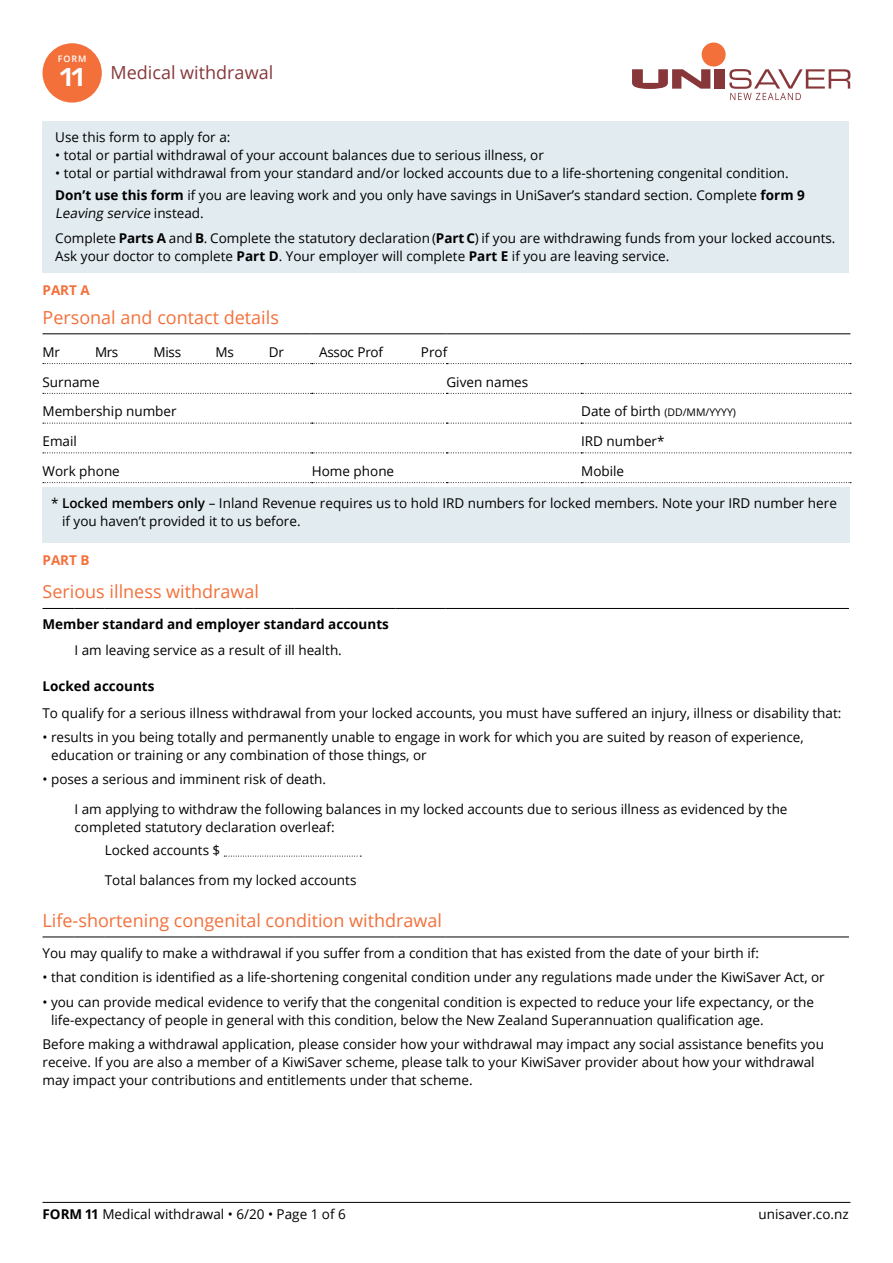
<style>
.page{position:relative;width:893px;height:1263px;background:#fff}
.page>*{position:absolute;margin:0;border:0;box-sizing:border-box;transform-origin:0 0}
.t1{font:18px "Open Sans";color:#f3703a}
.t2{font:18px "Open Sans";color:#87373a}
.t3{font:13.5px/18px "Open Sans";color:#000}
.t4{font:700 13.5px "Open Sans";color:#000}
.t5{font:700 13.5px "Open Sans";color:#f3703a}
.t6{font:13.5px "Open Sans";letter-spacing:-.02em;color:#000}
.t7{font:10.5px "Open Sans";color:#000}
.t8{font:600 9px "Open Sans";color:#fff}
.s1{font-weight:600;font-size:33px;color:#fff}
.s2{font-weight:700}
.s3{font-style:italic}
.s4{font-size:13.5px}
.s5{font-weight:600}
</style>
<div class="page">
<svg style="left:632px;top:69px;width:78px;height:20px"></svg>
<div style="left:714px;top:69px;width:11px;height:20px;background:#87373a"></div>
<div style="left:702px;top:43px;width:24px;height:24px;background:#f3703a;border-radius:50%"></div>
<svg style="left:729px;top:69px;width:121px;height:31px"></svg>
<div style="left:43px;top:43px;width:59px;height:60px;background:#f3703a;border-radius:50%"></div>
<hr style="left:43px;top:1202px;width:807px;height:1px;background:#000">
<div style="left:43px;top:121px;width:806px;height:152px;background:#e1ebf0"></div>
<div style="left:43px;top:487px;width:807px;height:55px;background:#e1ebf0"></div>
<hr style="left:43px;top:334px;width:269px;height:1px;background:#000">
<hr style="left:312px;top:334px;width:134px;height:1px;background:#000">
<hr style="left:446px;top:334px;width:135px;height:1px;background:#000">
<hr style="left:581px;top:334px;width:269px;height:1px;background:#000">
<svg style="left:43px;top:363px;width:808px;height:1px"></svg>
<svg style="left:43px;top:393px;width:808px;height:1px"></svg>
<svg style="left:43px;top:423px;width:808px;height:1px"></svg>
<svg style="left:43px;top:452px;width:808px;height:1px"></svg>
<svg style="left:43px;top:482px;width:808px;height:1px"></svg>
<hr style="left:43px;top:937px;width:32px;height:1px;background:#000">
<hr style="left:75px;top:937px;width:30px;height:1px;background:#000">
<hr style="left:105px;top:937px;width:89px;height:1px;background:#000">
<hr style="left:194px;top:937px;width:50px;height:1px;background:#000">
<hr style="left:244px;top:937px;width:51px;height:1px;background:#000">
<hr style="left:295px;top:937px;width:50px;height:1px;background:#000">
<hr style="left:345px;top:937px;width:50px;height:1px;background:#000">
<hr style="left:395px;top:937px;width:51px;height:1px;background:#000">
<hr style="left:446px;top:937px;width:403px;height:1px;background:#000">
<hr style="left:43px;top:608px;width:32px;height:1px;background:#000">
<hr style="left:75px;top:608px;width:30px;height:1px;background:#000">
<hr style="left:105px;top:608px;width:89px;height:1px;background:#000">
<hr style="left:194px;top:608px;width:50px;height:1px;background:#000">
<hr style="left:244px;top:608px;width:51px;height:1px;background:#000">
<hr style="left:295px;top:608px;width:50px;height:1px;background:#000">
<hr style="left:345px;top:608px;width:50px;height:1px;background:#000">
<hr style="left:395px;top:608px;width:51px;height:1px;background:#000">
<hr style="left:446px;top:608px;width:403px;height:1px;background:#000">
<svg style="left:224px;top:856px;width:137px;height:1px"></svg>
<p class="t8" style="left:58px;top:53px;width:30px">FORM</p>
<h1 class="t2" style="left:59px;top:60px;width:216px"><span class="s1">11</span> Medical withdrawal</h1>
<p class="t3" style="left:55px;top:128px;width:177px">Use this form to apply for a:</p>
<p class="t3" style="left:55px;top:146px;width:490px">• total or partial withdrawal of your account balances due to serious illness, or</p>
<p class="t3" style="left:55px;top:162px;width:751px;line-height:22.2px">• total or partial withdrawal from your standard and/or locked accounts due to a life-shortening congenital condition.<br><span class="s2">Don’t use this form</span> if you are leaving work and you only have savings in UniSaver’s standard section. Complete <span class="s2">form 9</span></p>
<p class="t3" style="left:55px;top:201px;width:782px;line-height:24.5px"><span class="s3">Leaving service</span> i n s t e a d .<br>Complete <span class="s2">Parts A</span> and <span class="s2">B</span>. Complete the statutory declaration (<span class="s2">Part C</span>) if you are withdrawing funds from your locked accounts.</p>
<p class="t3" style="left:55px;top:247px;width:616px">Ask your doctor to complete <span class="s2">Part D</span>. Your employer will complete <span class="s2">Part E</span> if you are leaving service.</p>
<p class="t5" style="left:43px;top:281px;width:49px">PART A</p>
<h1 class="t1" style="left:43px;top:305px;width:238px">Personal and contact details</h1>
<p class="t3" style="left:43px;top:343px;width:19px">Mr</p>
<p class="t3" style="left:95px;top:343px;width:25px">Mrs</p>
<p class="t3" style="left:153px;top:343px;width:29px">Miss</p>
<p class="t3" style="left:215px;top:343px;width:20px">Ms</p>
<p class="t3" style="left:269px;top:343px;width:17px">Dr</p>
<p class="t6" style="left:319px;top:343px;width:65px">Assoc Prof</p>
<p class="t3" style="left:421px;top:343px;width:28px">Prof</p>
<p class="t3" style="left:43px;top:372px;width:59px">Surname</p>
<p class="t3" style="left:446px;top:372px;width:83px">Given names</p>
<p class="t3" style="left:43px;top:402px;width:136px">Membership number</p>
<p class="t7" style="left:581px;top:405px;width:156px"><span class="s4">Date of birth</span> (DD/MM/YYYY)</p>
<p class="t3" style="left:43px;top:432px;width:36px">Email</p>
<p class="t3" style="left:581px;top:432px;width:85px">IRD number*</p>
<p class="t3" style="left:43px;top:462px;width:79px">Work phone</p>
<p class="t3" style="left:312px;top:462px;width:84px">Home phone</p>
<p class="t3" style="left:581px;top:462px;width:45px">Mobile</p>
<p class="t3" style="left:62px;top:494px;width:776px;text-indent:-11px">* <span class="s5">Locked members only</span> – Inland Revenue requires us to hold IRD numbers for locked members. Note your IRD number here if you haven’t provided it to us before.</p>
<p class="t5" style="left:43px;top:551px;width:49px">PART B</p>
<h1 class="t1" style="left:43px;top:579px;width:218px">Serious illness withdrawal</h1>
<p class="t4" style="left:43px;top:615px;width:348px">Member standard and employer standard accounts</p>
<p class="t3" style="left:75px;top:640px;width:269px">I am leaving service as a result of ill health.</p>
<p class="t4" style="left:43px;top:677px;width:114px">Locked accounts</p>
<p class="t3" style="left:43px;top:704px;width:800px">To qualify for a serious illness withdrawal from your locked accounts, you must have suffered an injury, illness or disability that:</p>
<p class="t3" style="left:51px;top:727px;width:754px;text-indent:-9px">• results in you being totally and permanently unable to engage in work for which you are suited by reason of experience, education or training or any combination of those things, or</p>
<p class="t3" style="left:43px;top:770px;width:285px">• poses a serious and imminent risk of death.</p>
<p class="t3" style="left:75px;top:800px;width:714px">I am applying to withdraw the following balances in my locked accounts due to serious illness as evidenced by the completed statutory declaration overleaf:</p>
<p class="t3" style="left:105px;top:841px;width:117px">Locked accounts $</p>
<p class="t3" style="left:105px;top:871px;width:253px">Total balances from my locked accounts</p>
<h1 class="t1" style="left:43px;top:908px;width:401px">Life-shortening congenital condition withdrawal</h1>
<p class="t3" style="left:43px;top:944px;width:718px">You may qualify to make a withdrawal if you suffer from a condition that has existed from the date of your birth if:</p>
<p class="t3" style="left:43px;top:968px;width:784px">• that condition is identified as a life-shortening congenital condition under any regulations made under the KiwiSaver Act, or</p>
<p class="t3" style="left:51px;top:992px;width:765px;text-indent:-9px">• you can provide medical evidence to verify that the congenital condition is expected to reduce your life expectancy, or the life-expectancy of people in general with this condition, below the New Zealand Superannuation qualification age.</p>
<p class="t3" style="left:43px;top:1035px;width:783px">Before making a withdrawal application, please consider how your withdrawal may impact any social assistance benefits you receive. If you are also a member of a KiwiSaver scheme, please talk to your KiwiSaver provider about how your withdrawal may impact your contributions and entitlements under that scheme.</p>
<p class="t3" style="left:43px;top:1205px;width:305px"><span class="s2">FORM 11</span> Medical withdrawal • 6/20 • Page 1 of 6</p>
<p class="t3" style="left:759px;top:1205px;width:92px">unisaver.co.nz</p>
</div>
